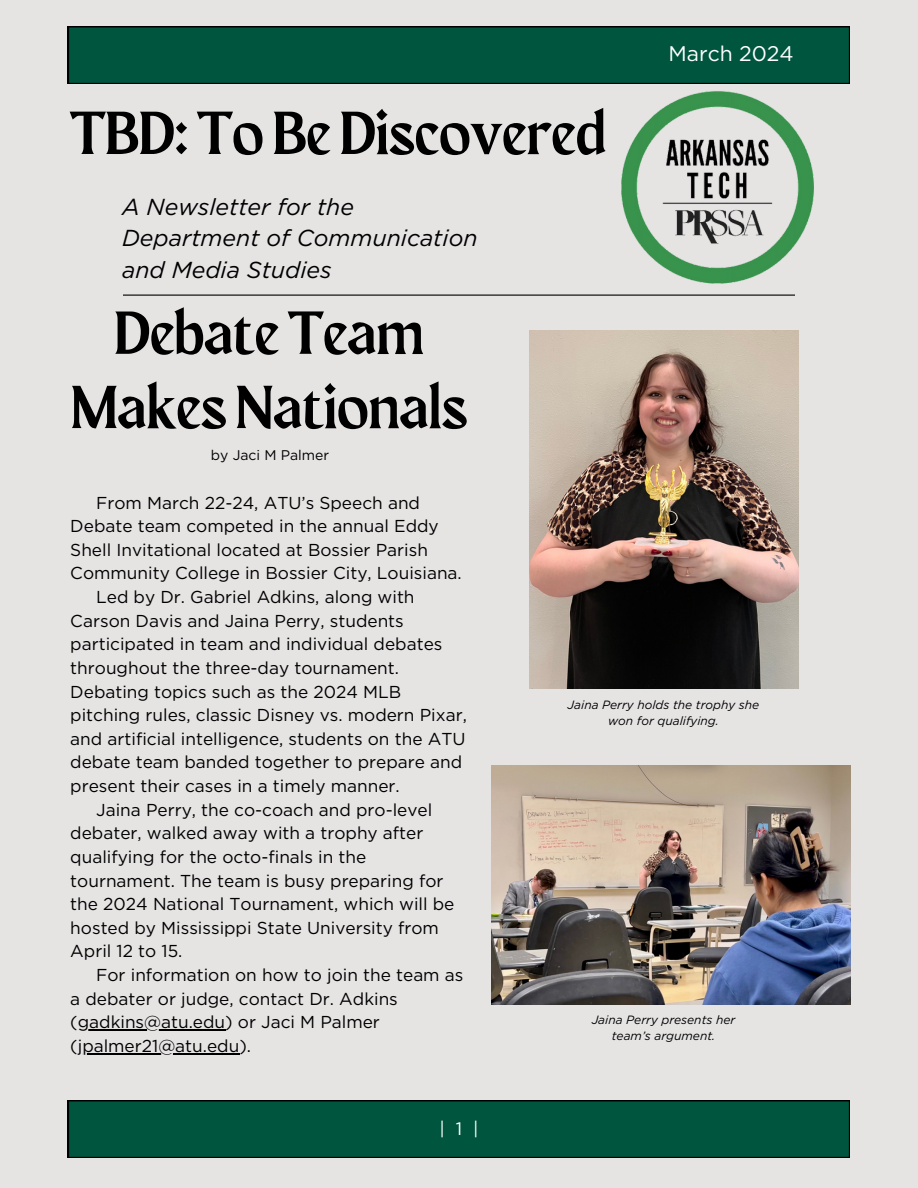
<style>
.page{position:relative;width:918px;height:1188px;background:#e6e3e3}
.page>*{position:absolute;margin:0;border:0;box-sizing:border-box;transform-origin:0 0}
.t1{font:60.75px/74.2px "Maragsa Display";color:#000;text-align:center}
.t2{font:italic 23.1px/31.5px "Gotham";color:#000}
.t3{font:21.15px "Gotham";color:#fff}
.t4{font:18px "Gotham";color:#fff}
.t5{font:17.25px "Gotham";color:#000}
.t6{font:13.95px "Gotham";color:#000}
.t7{font:italic 12px/16px "Gotham";color:#000;text-align:center}
</style>
<div class="page">
<div style="left:68px;top:26px;width:782px;height:58px;background:#00553e"></div>
<svg style="left:68px;top:1100px;width:782px;height:58px;background:#00503a"></svg>
<hr style="left:123px;top:295px;width:672px;height:1px;background:#000">
<img style="left:608px;top:76px;width:217px;height:208px">
<img style="left:529px;top:331px;width:269px;height:357px">
<img style="left:491px;top:766px;width:359px;height:238px">
<hr style="left:78px;top:1029px;width:147px;height:2px;background:#000">
<hr style="left:78px;top:1053px;width:161px;height:1px;background:#000">
<p class="t1" style="left:70px;top:100px;width:537px">TBD: To Be Discovered</p>
<p class="t2" style="left:122px;top:190px;width:357px">A Newsletter for the<br>Department of Communication and Media Studies</p>
<p class="t1" style="left:71px;top:300px;width:398px">Debate Team<br>MakesNationals</p>
<p class="t6" style="left:211px;top:447px;width:120px">by Jaci M Palmer</p>
<h1 class="t3" style="left:669px;top:41px;width:127px">March 2024</h1>
<h4 class="t5" style="left:96px;top:492px;width:325px">From March 22-24, ATU’s Speech and</h4>
<h4 class="t5" style="left:70px;top:516px;width:370px">Debate team competed in the annual Eddy</h4>
<h4 class="t5" style="left:70px;top:539px;width:359px">Shell Invitational located at Bossier Parish</h4>
<h4 class="t5" style="left:70px;top:563px;width:393px">Community College in Bossier City, Louisiana.</h4>
<h4 class="t5" style="left:96px;top:587px;width:320px">Led by Dr. Gabriel Adkins, along with</h4>
<h4 class="t5" style="left:70px;top:610px;width:335px">Carson Davis and Jaina Perry, students</h4>
<h4 class="t5" style="left:70px;top:634px;width:374px">participated in team and individual debates</h4>
<h4 class="t5" style="left:70px;top:657px;width:330px">throughout the three-day tournament.</h4>
<h4 class="t5" style="left:70px;top:681px;width:332px">Debating topics such as the 2024 MLB</h4>
<h4 class="t5" style="left:70px;top:705px;width:398px">pitching rules, classic Disney vs. modern Pixar,</h4>
<h4 class="t5" style="left:70px;top:728px;width:397px">and artificial intelligence, students on the ATU</h4>
<h4 class="t5" style="left:70px;top:752px;width:393px">debate team banded together to prepare and</h4>
<h4 class="t5" style="left:70px;top:776px;width:331px">present their cases in a timely manner.</h4>
<h4 class="t5" style="left:96px;top:799px;width:338px">Jaina Perry, the co-coach and pro-level</h4>
<h4 class="t5" style="left:70px;top:823px;width:355px">debater, walked away with a trophy after</h4>
<h4 class="t5" style="left:70px;top:846px;width:298px">qualifying for the octo-finals in the</h4>
<h4 class="t5" style="left:70px;top:870px;width:375px">tournament. The team is busy preparing for</h4>
<h4 class="t5" style="left:70px;top:894px;width:386px">the 2024 National Tournament, which will be</h4>
<h4 class="t5" style="left:70px;top:917px;width:370px">hosted by Mississippi State University from</h4>
<h4 class="t5" style="left:70px;top:941px;width:114px">April 12 to 15.</h4>
<h4 class="t5" style="left:96px;top:965px;width:369px">For information on how to join the team as</h4>
<h4 class="t5" style="left:70px;top:988px;width:329px">a debater or judge, contact Dr. Adkins</h4>
<h4 class="t5" style="left:70px;top:1012px;width:311px">(gadkins@atu.edu) or Jaci M Palmer</h4>
<h3 class="t5" style="left:70px;top:1035px;width:182px">(jpalmer21@atu.edu).</h3>
<p class="t4" style="left:439px;top:1118px;width:40px">|1|</p>
<p class="t7" style="left:568px;top:696px;width:193px">Jaina Perry holds the trophy she won for qualifying.</p>
<h3 class="t7" style="left:592px;top:1012px;width:145px">Jaina Perry presents her team’s argument.</h3>
</div>
